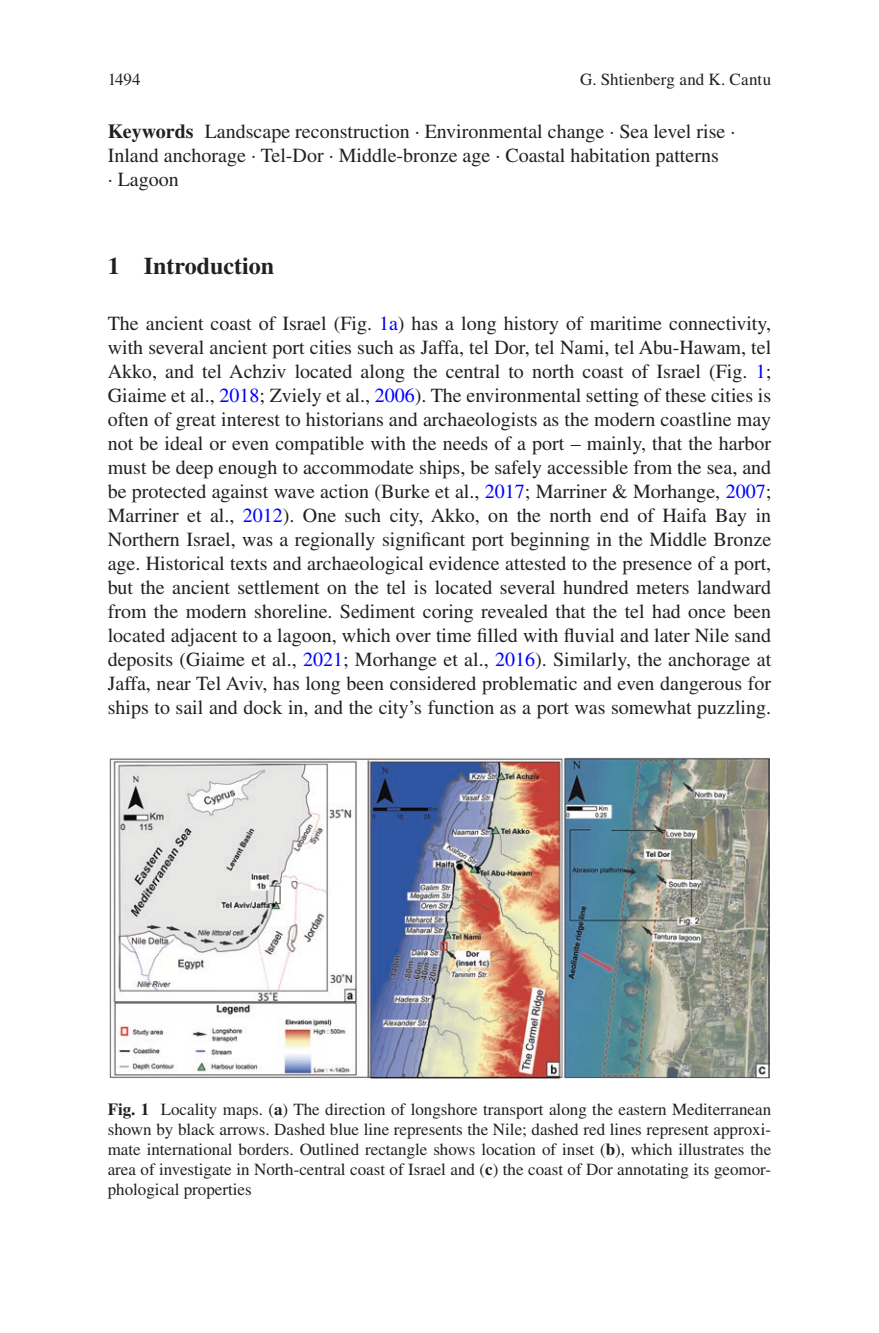
<style>
.page{position:relative;width:879px;height:1333px;background:#fff}
.page>*{position:absolute;margin:0;border:0;box-sizing:border-box;transform-origin:0 0}
._1_hd{font:700 24px "Times LT Std";color:#231f20}
.Text_flush{font:20px/24px "Times LT Std";color:#231f20;text-align:justify}
.Keywords_w_o_below_s{font:20px/24px "Times LT Std";color:#231f20}
.t1{font:17px/20px "Times LT Std";color:#231f20;text-align:justify}
.s1{font-weight:700}
.s2{color:#00f}
</style>
<div class="page">
<img style="left:109px;top:757px;width:660px;height:321px">
<p class="t1" style="left:580px;top:69px;width:192px">G. Shtienberg and K. Cantu</p>
<p class="t1" style="left:108px;top:69px;width:34px">1494</p>
<p class="Keywords_w_o_below_s" style="left:108px;top:119px;width:629px"><span class="s1">Keywords</span> Landscape reconstruction · Environmental change · Sea level rise ·<br>Inland anchorage · Tel-Dor · Middle-bronze age · Coastal habitation patterns<br>· Lagoon</p>
<h2 class="_1_hd" style="left:108px;top:252px;width:168px">1 Introduction</h2>
<p class="Text_flush" style="left:108px;top:311px;width:665px">The ancient coast of Israel (Fig. <span class="s2">1a</span>) has a long history of maritime connectivity, with several ancient port cities such as Jaffa, tel Dor, tel Nami, tel Abu-Hawam, tel Akko, and tel Achziv located along the central to north coast of Israel (Fig. <span class="s2">1</span>; Giaime et al., <span class="s2">2018</span>; Zviely et al., <span class="s2">2006</span>). The environmental setting of these cities is often of great interest to historians and archaeologists as the modern coastline may not be ideal or even compatible with the needs of a port – mainly, that the harbor must be deep enough to accommodate ships, be safely accessible from the sea, and be protected against wave action (Burke et al., <span class="s2">2017</span>; Marriner &amp; Morhange, <span class="s2">2007</span>; Marriner et al., <span class="s2">2012</span>). One such city, Akko, on the north end of Haifa Bay in Northern Israel, was a regionally significant port beginning in the Middle Bronze age. Historical texts and archaeological evidence attested to the presence of a port, but the ancient settlement on the tel is located several hundred meters landward from the modern shoreline. Sediment coring revealed that the tel had once been located adjacent to a lagoon, which over time filled with fluvial and later Nile sand deposits (Giaime et al., <span class="s2">2021</span>; Morhange et al., <span class="s2">2016</span>). Similarly, the anchorage at Jaffa, near Tel Aviv, has long been considered problematic and even dangerous for ships to sail and dock in, and the city’s function as a port was somewhat puzzling.</p>
<p class="t1" style="left:108px;top:1098px;width:665px"><span class="s1">Fig. 1</span> Locality maps. (<span class="s1">a</span>) The direction of longshore transport along the eastern Mediterranean shown by black arrows. Dashed blue line represents the Nile; dashed red lines represent approxi&shy;mate international borders. Outlined rectangle shows location of inset (<span class="s1">b</span>), which illustrates the area of investigate in North-central coast of Israel and (<span class="s1">c</span>) the coast of Dor annotating its geomor&shy;phological properties</p>
</div>
